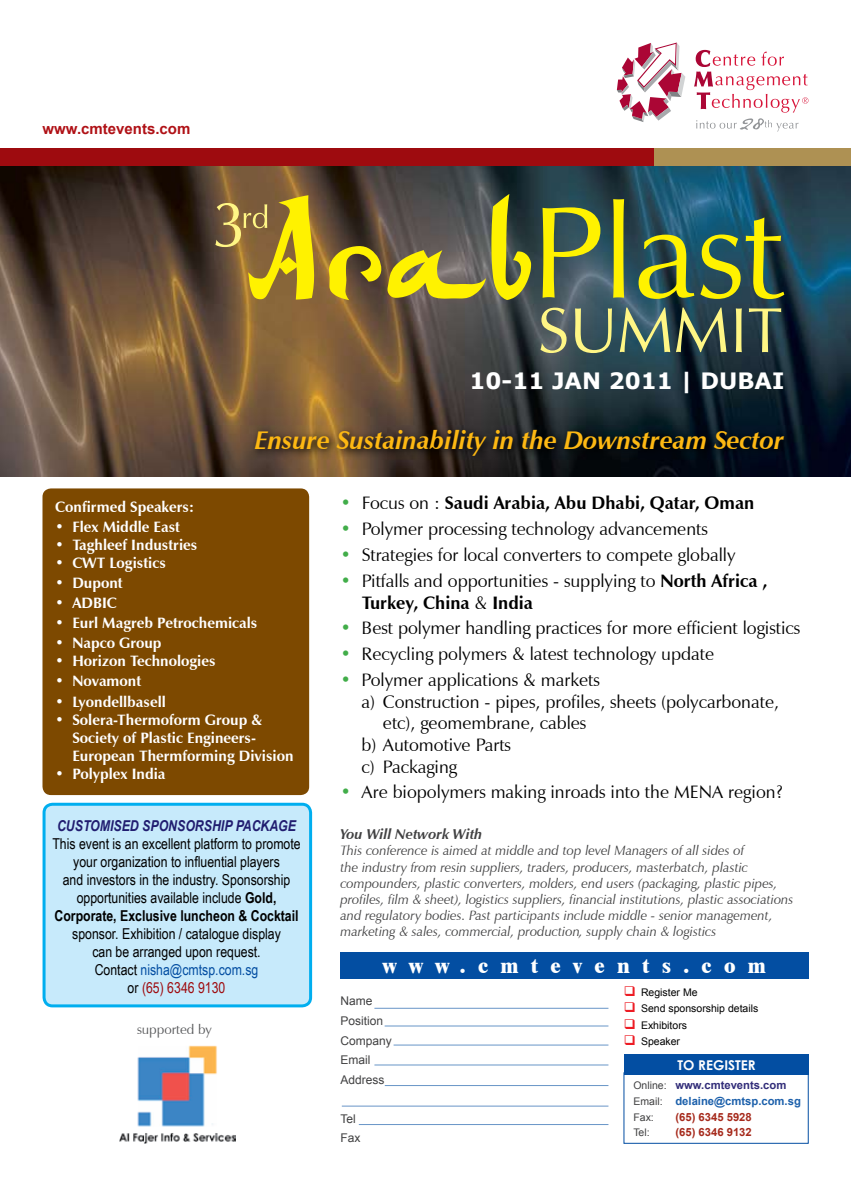
<style>
.page{position:relative;width:851px;height:1191px;background:#fff}
.page>*{position:absolute;margin:0;border:0;box-sizing:border-box;transform-origin:0 0}
.t1{font:italic 700 25.5px "Zapf Humanist 601 BT";color:#fdb813}
.t2{font:700 22.5px "Verdana";color:#fff}
.t3{font:800 21px "Dutch 801 BT";letter-spacing:.585em;color:#fff}
.t4{font:18px/21.6px "Zapf Humanist 601 BT";color:#000}
.t5{font:700 18px "Zapf Humanist 601 BT";color:#000}
.t6{font:15px/18px "Arial Narrow";color:#000;text-align:center}
.t7{font:700 15px/18px "Zapf Humanist 601 BT";color:#fff}
.t8{font:italic 700 15px "Arial Narrow";color:#211d70}
.t9{font:700 15px "Arial";color:#b01116}
.t10{font:italic 700 14.25px "Zapf Humanist 601 BT";color:#414142}
.t11{font:italic 13.5px/16.2px "Zapf Humanist 601 BT";color:#414142}
.t12{font:13.5px "Zapf Humanist 601 BT";color:#58595b}
.t13{font:700 13.5px "Century Gothic";color:#fff}
.t14{font:12px/19.5px "Arial";color:#414142}
.t15{font:700 11.25px/15.6px "Arial";color:#1c60ab}
.t16{font:700 11.25px "Arial";color:#a62a1c}
.t17{font:10.5px "Arial";color:#000}
.t18{font:10.5px "Arial";color:#414142}
.s1{font-weight:700}
.s2{color:#034ea2}
.s3{color:#9e0b0f}
.s4{font-weight:400;color:#41ad49}
.s5{font-weight:400}
.s6{color:#41ad49}
.s7{color:#ed1c24}
.s8{font-weight:400;font-size:10.5px;color:#414142}
.s9{color:#322d79}
</style>
<div class="page">
<img style="left:0;top:166px;width:850px;height:310px">
<div style="left:0;top:149px;width:654px;height:17px;background:#9e0b0f"></div>
<div style="left:654px;top:149px;width:196px;height:17px;background:#ae9153"></div>
<svg style="left:250px;top:424px;width:600px;height:74px"></svg>
<div style="left:44px;top:804px;width:266px;height:202px;background:#c7eafb;border-radius:9px"></div>
<div style="left:43px;top:802px;width:269px;height:205px;border:3px solid #00aeef;border-radius:9px"></div>
<div style="left:42px;top:488px;width:267px;height:307px;background:#7d4900;border-radius:9px"></div>
<svg style="left:540px;top:308px;width:26px;height:45px"></svg>
<svg style="left:575px;top:308px;width:37px;height:45px;background:#6c7d67"></svg>
<svg style="left:619px;top:307px;width:107px;height:45px;background:#617561"></svg>
<svg style="left:735px;top:308px;width:6px;height:44px"></svg>
<svg style="left:748px;top:308px;width:33px;height:44px"></svg>
<svg style="left:542px;top:207px;width:58px;height:91px;background:#818d42"></svg>
<svg style="left:613px;top:199px;width:11px;height:99px"></svg>
<svg style="left:638px;top:235px;width:56px;height:64px;background:#728639"></svg>
<svg style="left:700px;top:217px;width:84px;height:82px;background:#5b7743"></svg>
<svg style="left:329px;top:246px;width:52px;height:54px;background:#a3911e"></svg>
<svg style="left:387px;top:194px;width:144px;height:106px;background:#837f3e"></svg>
<svg style="left:215px;top:195px;width:99px;height:104px;background:#aa902c"></svg>
<img style="left:119px;top:1045px;width:116px;height:98px">
<div style="left:623px;top:1054px;width:185px;height:21px;background:#034ea2"></div>
<hr style="left:374px;top:1008px;width:234px;height:1px;background:#6895c7">
<hr style="left:384px;top:1025px;width:224px;height:1px;background:#6895c7">
<hr style="left:393px;top:1044px;width:215px;height:1px;background:#6895c7">
<hr style="left:374px;top:1064px;width:234px;height:1px;background:#6895c7">
<hr style="left:385px;top:1085px;width:223px;height:1px;background:#6895c7">
<hr style="left:342px;top:1105px;width:266px;height:1px;background:#6895c7">
<div style="left:340px;top:952px;width:468px;height:27px;background:#034ea2"></div>
<hr style="left:359px;top:1124px;width:249px;height:1px;background:#6895c7">
<svg style="left:616px;top:43px;width:69px;height:79px"></svg>
<svg style="left:694px;top:50px;width:114px;height:82px"></svg>
<p class="t9" style="left:43px;top:118px;width:149px">www.cmtevents.com</p>
<p class="t2" style="left:469px;top:366px;width:316px">10-11 JAN 2011 | DUBAI</p>
<h1 class="t1" style="left:255px;top:424px;width:531px">Ensure Sustainability in the Downstream Sector</h1>
<p class="t7" style="left:55px;top:497px;width:140px">Confirmed Speakers:</p>
<p class="t7" style="left:55px;top:517px;width:126px">• Flex Middle East</p>
<p class="t7" style="left:55px;top:535px;width:143px">• Taghleef Industries</p>
<p class="t7" style="left:55px;top:553px;width:112px">• CWT Logistics</p>
<p class="t7" style="left:55px;top:573px;width:69px">• Dupont</p>
<p class="t7" style="left:55px;top:594px;width:63px">• ADBIC</p>
<p class="t7" style="left:55px;top:614px;width:204px">• Eurl Magreb Petrochemicals</p>
<p class="t7" style="left:55px;top:634px;width:108px">• Napco Group</p>
<p class="t7" style="left:55px;top:652px;width:162px">• Horizon Technologies</p>
<p class="t7" style="left:55px;top:672px;width:87px">• Novamont</p>
<p class="t7" style="left:55px;top:692px;width:112px">• Lyondellbasell</p>
<p class="t7" style="left:72px;top:710px;width:223px;text-indent:-17px">• Solera-Thermoform Group &amp;<br>Society of Plastic Engineers-<br>European Thermforming Division</p>
<p class="t7" style="left:55px;top:764px;width:112px">• Polyplex India</p>
<p class="t8" style="left:57px;top:814px;width:240px">CUSTOMISED SPONSORSHIP PACKAGE</p>
<p class="t6" style="left:52px;top:834px;width:250px">This event is an excellent platform to promote your organization to influential players<br>and investors in the industry. Sponsorship opportunities available include <span class="s1">Gold, Corporate, Exclusive luncheon &amp; Cocktail</span></p>
<p class="t6" style="left:72px;top:924px;width:210px">sponsor. Exhibition / catalogue display can be arranged upon request.<br>Contact <span class="s2">nisha@cmtsp.com.sg<br></span>or <span class="s3">(65) 6346 9130</span></p>
<p class="t12" style="left:137px;top:1021px;width:76px">supported by</p>
<p class="t5" style="left:340px;top:492px;width:415px"><span class="s4">•</span> <span class="s5">Focus on :</span> Saudi Arabia, Abu Dhabi, Qatar, Oman</p>
<p class="t4" style="left:340px;top:518px;width:369px"><span class="s6">•</span> Polymer processing technology advancements</p>
<p class="t4" style="left:340px;top:544px;width:396px"><span class="s6">•</span> Strategies for local converters to compete globally</p>
<p class="t4" style="left:361px;top:570px;width:407px;text-indent:-21px"><span class="s6">•</span> Pitfalls and opportunities - supplying to <span class="s1">North Africa ,<br>Turkey, China</span> &amp; <span class="s1">India</span></p>
<p class="t4" style="left:340px;top:617px;width:461px"><span class="s6">•</span> Best polymer handling practices for more efficient logistics</p>
<p class="t4" style="left:340px;top:643px;width:375px"><span class="s6">•</span> Recycling polymers &amp; latest technology update</p>
<p class="t4" style="left:340px;top:669px;width:261px"><span class="s6">•</span> Polymer applications &amp; markets</p>
<p class="t4" style="left:361px;top:690px;width:419px">a) Construction - pipes, profiles, sheets (polycarbonate,</p>
<p class="t4" style="left:383px;top:712px;width:205px">etc), geomembrane, cables</p>
<p class="t4" style="left:361px;top:734px;width:151px">b) Automotive Parts</p>
<p class="t4" style="left:361px;top:755px;width:97px">c) Packaging</p>
<p class="t4" style="left:340px;top:781px;width:443px"><span class="s6">•</span> Are biopolymers making inroads into the MENA region?</p>
<p class="t10" style="left:340px;top:825px;width:143px">You Will Network With</p>
<p class="t11" style="left:340px;top:842px;width:454px">This conference is aimed at middle and top level Managers of all sides of<br>the industry from resin suppliers, traders, producers, masterbatch, plastic compounders, plastic converters, molders, end users (packaging, plastic pipes, profiles, film &amp; sheet), logistics suppliers, financial institutions, plastic associations and regulatory bodies. Past participants include middle - senior management, marketing &amp; sales, commercial, production, supply chain &amp; logistics</p>
<p class="t3" style="left:383px;top:952px;width:384px">www.cmtevents.com</p>
<p class="t14" style="left:340px;top:991px;width:53px">Name<br>Position<br>Company<br>Email<br>Address</p>
<p class="t14" style="left:340px;top:1108px;width:22px">Tel<br>Fax</p>
<p class="t17" style="left:624px;top:985px;width:75px"><span class="s7">❑</span> Register Me</p>
<p class="t17" style="left:624px;top:1002px;width:136px"><span class="s7">❑</span> Send sponsorship details</p>
<p class="t17" style="left:624px;top:1018px;width:65px"><span class="s7">❑</span> Exhibitors</p>
<p class="t17" style="left:624px;top:1034px;width:58px"><span class="s7">❑</span> Speaker</p>
<p class="t15" style="left:633px;top:1078px;width:169px"><span class="s8">Online:</span> <span class="s9">www.cmtevents.com<br></span><span class="s8">Email:</span> delaine@cmtsp.com.sg</p>
<p class="t18" style="left:633px;top:1110px;width:22px">Fax:</p>
<p class="t16" style="left:675px;top:1109px;width:78px">(65) 6345 5928</p>
<p class="t18" style="left:633px;top:1125px;width:18px">Tel:</p>
<p class="t16" style="left:675px;top:1125px;width:78px">(65) 6346 9132</p>
<p class="t13" style="left:677px;top:1054px;width:80px">TO REGISTER</p>
</div>
